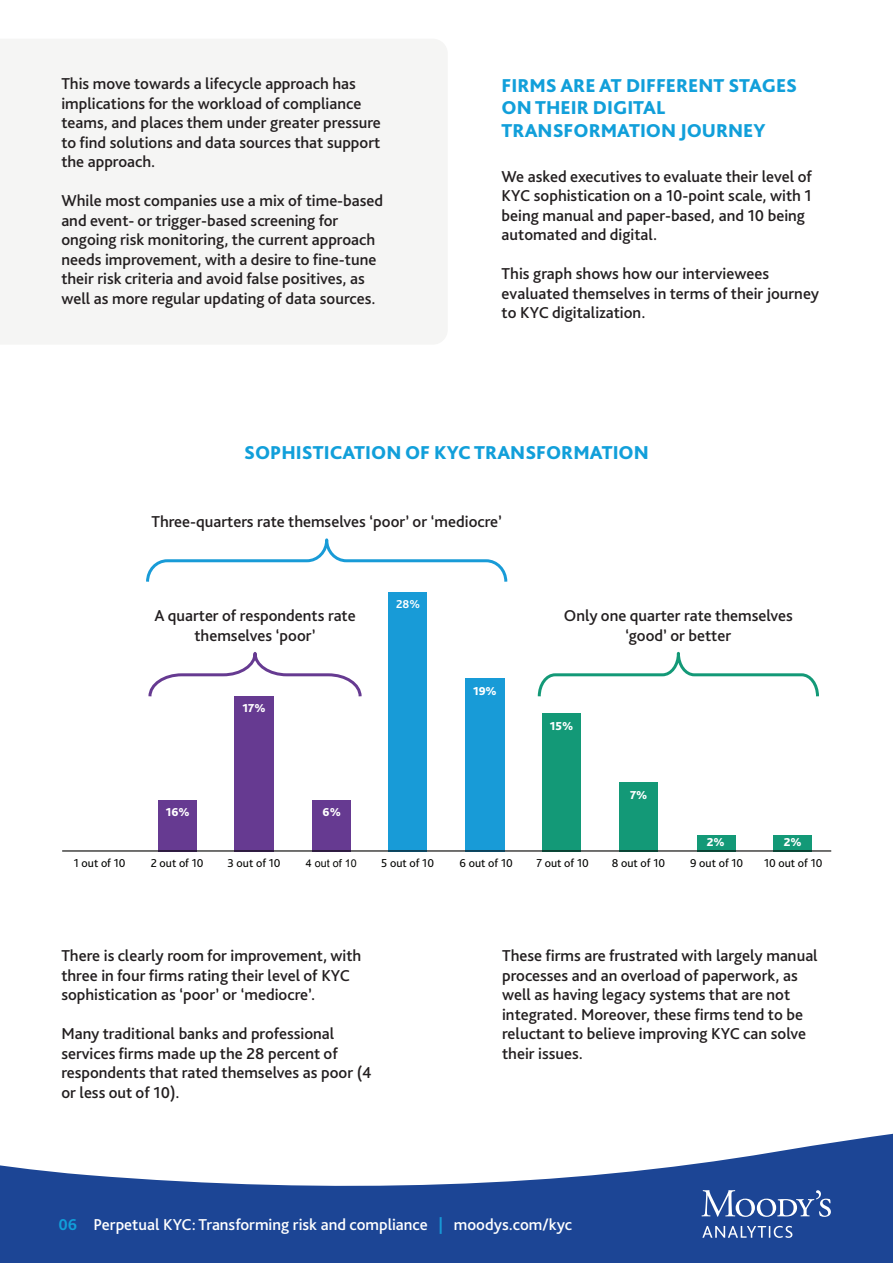
<style>
.page{position:relative;width:893px;height:1263px;background:#fff}
.page>*{position:absolute;margin:0;border:0;box-sizing:border-box;transform-origin:0 0}
.t1{font:800 19.5px/22.5px "Bliss Pro";color:#119fda}
.t2{font:500 16.5px/19.5px "Bliss Pro";color:#231f20}
.t3{font:500 16.5px "Bliss Pro";color:#fff}
.t4{font:12px "Bliss Pro";color:#040503}
.t5{font:800 12px "Bliss Pro";color:#fff}
.t6{font:700 12px "Bliss Pro";color:#fff}
.t7{font:10.8px "Arial";color:#040503}
.s1{font-weight:700;color:#119fda}
.s2{font-weight:700;color:#1799d6}
</style>
<div class="page">
<div style="left:0;top:39px;width:447px;height:305px;background:#f5f5f4"></div>
<svg style="left:0;top:1133px;width:893px;height:74px"></svg>
<div style="left:0;top:1207px;width:893px;height:56px;background:#1c4595"></div>
<svg style="left:702px;top:1226px;width:90px;height:12px"></svg>
<svg style="left:701px;top:1190px;width:130px;height:27px"></svg>
<div style="left:158px;top:800px;width:39px;height:51px;background:#663a91"></div>
<div style="left:235px;top:696px;width:39px;height:155px;background:#663a91"></div>
<div style="left:312px;top:800px;width:39px;height:51px;background:#663a91"></div>
<div style="left:389px;top:592px;width:38px;height:259px;background:#189bd7"></div>
<div style="left:465px;top:678px;width:40px;height:173px;background:#189bd7"></div>
<div style="left:543px;top:713px;width:38px;height:138px;background:#139977"></div>
<div style="left:619px;top:782px;width:38px;height:69px;background:#139977"></div>
<div style="left:697px;top:835px;width:38px;height:16px;background:#139977"></div>
<div style="left:773px;top:835px;width:38px;height:16px;background:#139977"></div>
<hr style="left:62px;top:850px;width:769px;height:1px;background:#040503">
<svg style="left:146px;top:538px;width:362px;height:44px"></svg>
<svg style="left:148px;top:652px;width:214px;height:47px"></svg>
<svg style="left:537px;top:651px;width:282px;height:46px"></svg>
<p class="t2" style="left:61px;top:74px;width:321px">This move towards a lifecycle approach has implications for the workload of compliance teams, and places them under greater pressure to find solutions and data sources that support the approach.</p>
<p class="t2" style="left:61px;top:191px;width:323px">While most companies use a mix of time-based and event- or trigger-based screening for ongoing risk monitoring, the current approach needs improvement, with a desire to fine-tune their risk criteria and avoid false positives, as well as more regular updating of data sources.</p>
<p class="t1" style="left:502px;top:74px;width:297px">FIRMS ARE AT DIFFERENT STAGES<br>ON THEIR DIGITAL<br>TRANSFORMATION JOURNEY</p>
<p class="t2" style="left:502px;top:166px;width:312px">We asked executives to evaluate their level of KYC sophistication on a 10-point scale, with 1 being manual and paper-based, and 10 being automated and digital.</p>
<p class="t2" style="left:502px;top:264px;width:319px">This graph shows how our interviewees evaluated themselves in terms of their journey to KYC digitalization.</p>
<p class="t1" style="left:244px;top:441px;width:406px">SOPHISTICATION OF KYC TRANSFORMATION</p>
<p class="t2" style="left:151px;top:511px;width:352px">Three-quarters rate themselves ‘poor’ or ‘mediocre’</p>
<p class="t6" style="left:396px;top:596px;width:25px">28%</p>
<p class="t2" style="left:154px;top:605px;width:203px;text-align:center">A quarter of respondents rate themselves ‘poor’</p>
<p class="t2" style="left:564px;top:605px;width:231px;text-align:center">Only one quarter rate themselves ‘good’ or better</p>
<p class="t5" style="left:166px;top:804px;width:25px">16%</p>
<p class="t5" style="left:242px;top:700px;width:25px">17%</p>
<p class="t5" style="left:323px;top:804px;width:20px">6%</p>
<p class="t5" style="left:473px;top:684px;width:25px">19%</p>
<p class="t5" style="left:550px;top:718px;width:25px">15%</p>
<p class="t5" style="left:630px;top:787px;width:19px">7%</p>
<p class="t5" style="left:707px;top:835px;width:19px">2%</p>
<p class="t5" style="left:784px;top:835px;width:19px">2%</p>
<p class="t4" style="left:74px;top:856px;width:53px">1 out of 10</p>
<p class="t4" style="left:151px;top:856px;width:54px">2 out of 10</p>
<p class="t4" style="left:228px;top:856px;width:55px">3 out of 10</p>
<p class="t7" style="left:306px;top:856px;width:52px">4 out of 10</p>
<p class="t4" style="left:381px;top:856px;width:54px">5 out of 10</p>
<p class="t4" style="left:460px;top:856px;width:55px">6 out of 10</p>
<p class="t4" style="left:536px;top:856px;width:54px">7 out of 10</p>
<p class="t4" style="left:612px;top:856px;width:55px">8 out of 10</p>
<p class="t4" style="left:690px;top:856px;width:55px">9 out of 10</p>
<p class="t4" style="left:764px;top:856px;width:60px">10 out of 10</p>
<p class="t2" style="left:61px;top:946px;width:302px">There is clearly room for improvement, with three in four firms rating their level of KYC sophistication as ‘poor’ or ‘mediocre’.</p>
<p class="t2" style="left:61px;top:1024px;width:312px">Many traditional banks and professional services firms made up the 28 percent of respondents that rated themselves as poor (4 or less out of 10).</p>
<p class="t2" style="left:502px;top:946px;width:317px">These firms are frustrated with largely manual processes and an overload of paperwork, as well as having legacy systems that are not integrated. Moreover, these firms tend to be reluctant to believe improving KYC can solve their issues.</p>
<p class="t3" style="left:59px;top:1214px;width:515px"><span class="s1">06</span> Perpetual KYC: Transforming risk and compliance <span class="s2">|</span> moodys.com/kyc</p>
</div>
